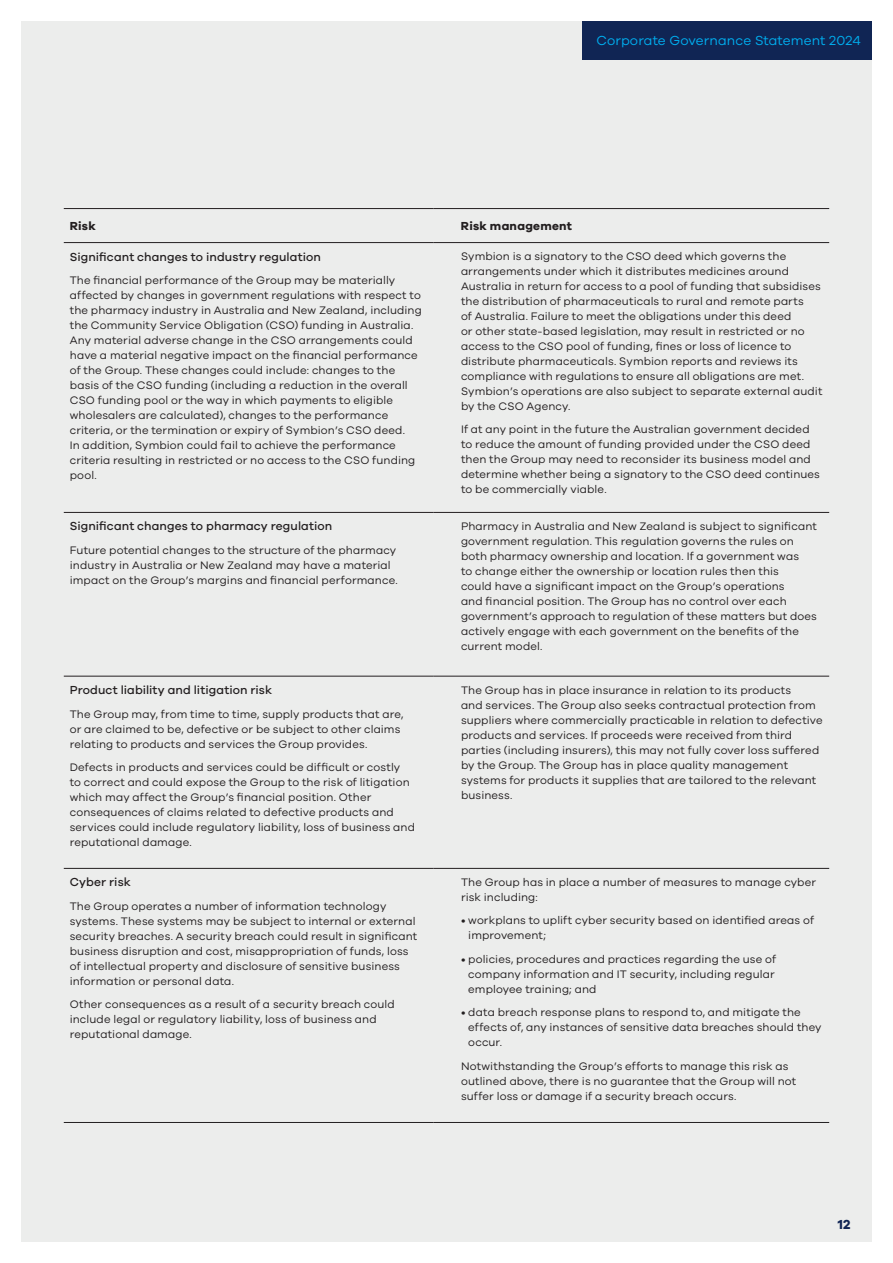
<style>
.page{position:relative;width:893px;height:1263px;background:#fff}
.page>*{position:absolute;margin:0;border:0;box-sizing:border-box;transform-origin:0 0}
.t1{font:13.5px "Galano Grotesque";letter-spacing:.01em;color:#00aeef}
.t2{font:700 13.5px "Galano Grotesque";color:#102554}
.t3{font:500 12px "Galano Grotesque";letter-spacing:.005em;color:#231f20}
.t4{font:700 12px "Galano Grotesque";letter-spacing:.025em;color:#231f20}
.t5{font:11.25px/15px "Galano Grotesque";letter-spacing:.01em;color:#231f20}
</style>
<div class="page">
<div style="left:21px;top:21px;width:851px;height:1221px;background:#ecedec"></div>
<div style="left:582px;top:21px;width:290px;height:39px;background:#102554"></div>
<hr style="left:64px;top:208px;width:370px;height:1px;background:#231f20">
<svg style="left:434px;top:208px;width:21px;height:1px"></svg>
<hr style="left:455px;top:208px;width:374px;height:1px;background:#231f20">
<hr style="left:64px;top:242px;width:370px;height:1px;background:#231f20">
<svg style="left:434px;top:242px;width:21px;height:1px"></svg>
<hr style="left:455px;top:242px;width:374px;height:1px;background:#231f20">
<hr style="left:64px;top:512px;width:370px;height:1px;background:#231f20">
<svg style="left:434px;top:512px;width:21px;height:1px"></svg>
<hr style="left:455px;top:512px;width:374px;height:1px;background:#231f20">
<hr style="left:64px;top:676px;width:370px;height:1px;background:#231f20">
<svg style="left:434px;top:676px;width:21px;height:1px"></svg>
<hr style="left:455px;top:676px;width:374px;height:1px;background:#231f20">
<hr style="left:64px;top:868px;width:370px;height:1px;background:#231f20">
<svg style="left:434px;top:868px;width:21px;height:1px"></svg>
<hr style="left:455px;top:868px;width:374px;height:1px;background:#231f20">
<hr style="left:64px;top:1122px;width:370px;height:1px;background:#231f20">
<svg style="left:434px;top:1122px;width:21px;height:1px"></svg>
<hr style="left:455px;top:1122px;width:374px;height:1px;background:#231f20">
<p class="t1" style="left:596px;top:32px;width:266px">Corporate Governance Statement 2024</p>
<p class="t4" style="left:70px;top:219px;width:27px">Risk</p>
<p class="t4" style="left:461px;top:219px;width:113px">Risk management</p>
<p class="t3" style="left:70px;top:249px;width:253px">Significant changes to industry regulation</p>
<p class="t5" style="left:70px;top:272px;width:353px">The financial performance of the Group may be materially affected by changes in government regulations with respect to the pharmacy industry in Australia and New Zealand, including the Community Service Obligation (CSO) funding in Australia.<br>Any material adverse change in the CSO arrangements could have a material negative impact on the financial performance of the Group. These changes could include: changes to the basis of the CSO funding (including a reduction in the overall CSO funding pool or the way in which payments to eligible wholesalers are calculated), changes to the performance criteria, or the termination or expiry of Symbion’s CSO deed.<br>In addition, Symbion could fail to achieve the performance criteria resulting in restricted or no access to the CSO funding pool.</p>
<p class="t5" style="left:461px;top:248px;width:363px">Symbion is a signatory to the CSO deed which governs the arrangements under which it distributes medicines around Australia in return for access to a pool of funding that subsidises the distribution of pharmaceuticals to rural and remote parts<br>of Australia. Failure to meet the obligations under this deed<br>or other state-based legislation, may result in restricted or no access to the CSO pool of funding, fines or loss of licence to distribute pharmaceuticals. Symbion reports and reviews its compliance with regulations to ensure all obligations are met.<br>Symbion’s operations are also subject to separate external audit by the CSO Agency.</p>
<p class="t5" style="left:461px;top:422px;width:360px">If at any point in the future the Australian government decided to reduce the amount of funding provided under the CSO deed then the Group may need to reconsider its business model and determine whether being a signatory to the CSO deed continues to be commercially viable.</p>
<p class="t3" style="left:70px;top:519px;width:264px">Significant changes to pharmacy regulation</p>
<p class="t5" style="left:70px;top:542px;width:329px">Future potential changes to the structure of the pharmacy industry in Australia or New Zealand may have a material impact on the Group’s margins and financial performance.</p>
<p class="t3" style="left:70px;top:683px;width:204px">Product liability and litigation risk</p>
<p class="t5" style="left:70px;top:706px;width:335px">The Group may, from time to time, supply products that are, or are claimed to be, defective or be subject to other claims relating to products and services the Group provides.</p>
<p class="t5" style="left:70px;top:759px;width:347px">Defects in products and services could be difficult or costly<br>to correct and could expose the Group to the risk of litigation which may affect the Group’s financial position. Other consequences of claims related to defective products and services could include regulatory liability, loss of business and reputational damage.</p>
<p class="t3" style="left:70px;top:875px;width:63px">Cyber risk</p>
<p class="t5" style="left:70px;top:898px;width:349px">The Group operates a number of information technology systems. These systems may be subject to internal or external security breaches. A security breach could result in significant business disruption and cost, misappropriation of funds, loss of intellectual property and disclosure of sensitive business information or personal data.</p>
<p class="t5" style="left:70px;top:997px;width:327px">Other consequences as a result of a security breach could include legal or regulatory liability, loss of business and reputational damage.</p>
<p class="t5" style="left:461px;top:518px;width:357px">Pharmacy in Australia and New Zealand is subject to significant government regulation. This regulation governs the rules on both pharmacy ownership and location. If a government was<br>to change either the ownership or location rules then this<br>could have a significant impact on the Group’s operations<br>and financial position. The Group has no control over each government’s approach to regulation of these matters but does actively engage with each government on the benefits of the current model.</p>
<p class="t5" style="left:461px;top:682px;width:363px">The Group has in place insurance in relation to its products<br>and services. The Group also seeks contractual protection from suppliers where commercially practicable in relation to defective products and services. If proceeds were received from third parties (including insurers), this may not fully cover loss suffered by the Group. The Group has in place quality management systems for products it supplies that are tailored to the relevant business.</p>
<p class="t5" style="left:461px;top:874px;width:357px">The Group has in place a number of measures to manage cyber risk including:</p>
<p class="t5" style="left:468px;top:913px;width:347px;text-indent:-7px">• workplans to uplift cyber security based on identified areas of improvement;</p>
<p class="t5" style="left:468px;top:951px;width:309px;text-align:justify;text-indent:-7px">• policies, procedures and practices regarding the use of company information and IT security, including regular employee training; and</p>
<p class="t5" style="left:468px;top:1005px;width:355px;text-indent:-7px">• data breach response plans to respond to, and mitigate the effects of, any instances of sensitive data breaches should they occur.</p>
<p class="t5" style="left:461px;top:1058px;width:337px">Notwithstanding the Group’s efforts to manage this risk as outlined above, there is no guarantee that the Group will not suffer loss or damage if a security breach occurs.</p>
<p class="t2" style="left:838px;top:1216px;width:14px">12</p>
</div>
